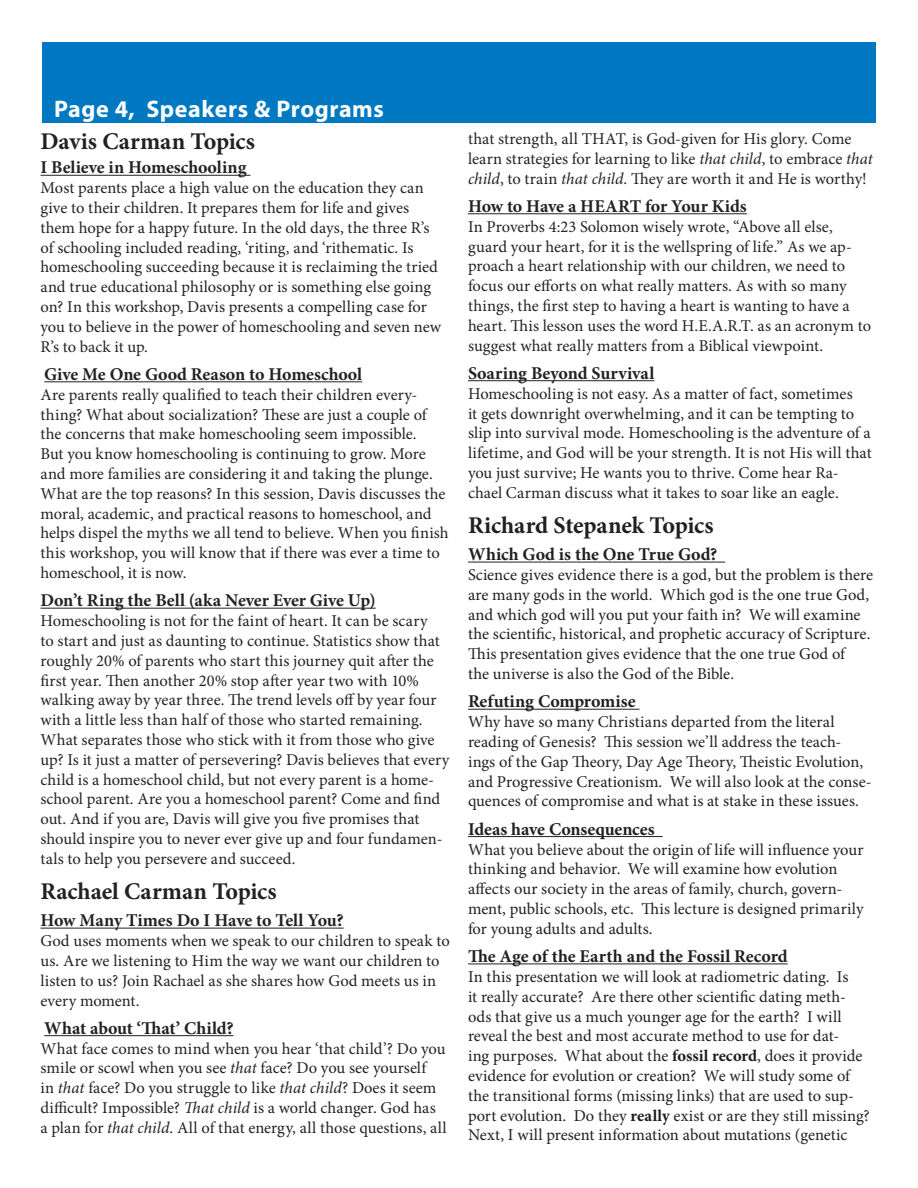
<style>
.page{position:relative;width:918px;height:1188px;background:#fff}
.page>*{position:absolute;margin:0;border:0;box-sizing:border-box;transform-origin:0 0}
.t1{font:700 24px "Minion Pro";letter-spacing:-.005em;color:#222}
.t2{font:700 24px "Myriad Pro";letter-spacing:.025em;color:#fff}
.t3{font:700 24px "Minion Pro";letter-spacing:-.01em;color:#231f20}
.t4{font:700 18px "Minion Pro";letter-spacing:-.005em;color:#222}
.t5{font:700 18px "Minion Pro";letter-spacing:-.005em;color:#231f20}
.t6{font:16.5px/19.8px "Minion Pro";color:#222}
.t7{font:16.5px/19.8px "Minion Pro";color:#231f20}
.s1{font-style:italic}
.s2{font-weight:700;color:#1c1c1c}
</style>
<div class="page">
<div style="left:42px;top:42px;width:834px;height:81px;background:#0079c2"></div>
<hr style="left:40px;top:175px;width:210px;height:1px;background:#222">
<hr style="left:44px;top:381px;width:318px;height:1px;background:#222">
<hr style="left:40px;top:608px;width:336px;height:1px;background:#222">
<hr style="left:40px;top:928px;width:304px;height:1px;background:#222">
<hr style="left:44px;top:1035px;width:190px;height:1px;background:#222">
<hr style="left:468px;top:213px;width:279px;height:1px;background:#222">
<hr style="left:468px;top:380px;width:186px;height:1px;background:#222">
<hr style="left:468px;top:562px;width:257px;height:1px;background:#231f20">
<hr style="left:468px;top:709px;width:172px;height:1px;background:#231f20">
<hr style="left:468px;top:836px;width:195px;height:1px;background:#231f20">
<hr style="left:468px;top:963px;width:320px;height:1px;background:#231f20">
<p class="t2" style="left:54px;top:93px;width:331px">Page 4, Speakers &amp; Programs</p>
<p class="t1" style="left:40px;top:125px;width:216px">Davis Carman Topics</p>
<p class="t4" style="left:40px;top:155px;width:208px">I Believe in Homeschooling</p>
<p class="t6" style="left:40px;top:178px;width:402px">Most parents place a high value on the education they can give to their children. It prepares them for life and gives them hope for a happy future. In the old days, the three R’s of schooling included reading, ‘riting, and ‘rithematic. Is homeschooling succeeding because it is reclaiming the tried and true educational philosophy or is something else going on? In this workshop, Davis presents a compelling case for you to believe in the power of homeschooling and seven new R’s to back it up.</p>
<p class="t4" style="left:44px;top:362px;width:319px">Give Me One Good Reason to Homeschool</p>
<p class="t6" style="left:40px;top:385px;width:410px">Are parents really qualified to teach their children every&shy;thing? What about socialization? These are just a couple of the concerns that make homeschooling seem impossible.<br>But you know homeschooling is continuing to grow. More and more families are considering it and taking the plunge.<br>What are the top reasons? In this session, Davis discusses the moral, academic, and practical reasons to homeschool, and helps dispel the myths we all tend to believe. When you finish this workshop, you will know that if there was ever a time to homeschool, it is now.</p>
<p class="t4" style="left:40px;top:588px;width:337px">Don’t Ring the Bell (aka Never Ever Give Up)</p>
<p class="t6" style="left:40px;top:611px;width:410px">Homeschooling is not for the faint of heart. It can be scary<br>to start and just as daunting to continue. Statistics show that roughly 20% of parents who start this journey quit after the first year. Then another 20% stop after year two with 10% walking away by year three. The trend levels off by year four with a little less than half of those who started remaining.<br>What separates those who stick with it from those who give up? Is it just a matter of persevering? Davis believes that every child is a homeschool child, but not every parent is a home&shy;school parent. Are you a homeschool parent? Come and find out. And if you are, Davis will give you five promises that should inspire you to never ever give up and four fundamen&shy;tals to help you persevere and succeed.</p>
<p class="t1" style="left:40px;top:875px;width:238px">Rachael Carman Topics</p>
<p class="t4" style="left:40px;top:908px;width:305px">How Many Times Do I Have to Tell You?</p>
<p class="t6" style="left:40px;top:931px;width:411px">God uses moments when we speak to our children to speak to us. Are we listening to Him the way we want our children to listen to us? Join Rachael as she shares how God meets us in every moment.</p>
<p class="t4" style="left:44px;top:1015px;width:191px">What about ‘That’ Child?</p>
<p class="t6" style="left:40px;top:1039px;width:408px">What face comes to mind when you hear ‘that child’? Do you smile or scowl when you see <span class="s1">that</span> face? Do you see yourself<br>in <span class="s1">that</span> face? Do you struggle to like <span class="s1">that child</span>? Does it seem difficult? Impossible? <span class="s1">That child</span> is a world changer. God has a plan for <span class="s1">that child</span>. All of that energy, all those questions, all</p>
<p class="t6" style="left:468px;top:129px;width:406px">that strength, all THAT, is God-given for His glory. Come learn strategies for learning to like <span class="s1">that child</span>, to embrace <span class="s1">that child</span>, to train <span class="s1">that child</span>. They are worth it and He is worthy!</p>
<p class="t4" style="left:468px;top:194px;width:280px">How to Have a HEART for Your Kids</p>
<p class="t6" style="left:468px;top:217px;width:405px">In Proverbs 4:23 Solomon wisely wrote, “Above all else, guard your heart, for it is the wellspring of life.” As we ap&shy;proach a heart relationship with our children, we need to focus our efforts on what really matters. As with so many things, the first step to having a heart is wanting to have a heart. This lesson uses the word H.E.A.R.T. as an acronym to suggest what really matters from a Biblical viewpoint.</p>
<p class="t4" style="left:468px;top:360px;width:188px">Soaring Beyond Survival</p>
<p class="t6" style="left:468px;top:384px;width:405px">Homeschooling is not easy. As a matter of fact, sometimes<br>it gets downright overwhelming, and it can be tempting to slip into survival mode. Homeschooling is the adventure of a lifetime, and God will be your strength. It is not His will that you just survive; He wants you to thrive. Come hear Ra&shy;chael Carman discuss what it takes to soar like an eagle.</p>
<p class="t3" style="left:468px;top:509px;width:247px">Richard Stepanek Topics</p>
<p class="t5" style="left:468px;top:542px;width:251px">Which God is the One True God?</p>
<p class="t7" style="left:468px;top:565px;width:407px">Science gives evidence there is a god, but the problem is there are many gods in the world. Which god is the one true God, and which god will you put your faith in? We will examine the scientific, historical, and prophetic accuracy of Scripture.<br>This presentation gives evidence that the one true God of<br>the universe is also the God of the Bible.</p>
<p class="t5" style="left:468px;top:689px;width:169px">Refuting Compromise</p>
<p class="t7" style="left:468px;top:712px;width:405px">Why have so many Christians departed from the literal reading of Genesis? This session we’ll address the teach&shy;ings of the Gap Theory, Day Age Theory, Theistic Evolution, and Progressive Creationism. We will also look at the conse&shy;quences of compromise and what is at stake in these issues.</p>
<p class="t5" style="left:468px;top:816px;width:188px">Ideas have Consequences</p>
<p class="t7" style="left:468px;top:839px;width:397px">What you believe about the origin of life will influence your thinking and behavior. We will examine how evolution affects our society in the areas of family, church, govern&shy;ment, public schools, etc. This lecture is designed primarily for young adults and adults.</p>
<p class="t5" style="left:468px;top:944px;width:321px">The Age of the Earth and the Fossil Record</p>
<p class="t7" style="left:468px;top:967px;width:403px">In this presentation we will look at radiometric dating. Is<br>it really accurate? Are there other scientific dating meth&shy;ods that give us a much younger age for the earth? I will reveal the best and most accurate method to use for dat-<br>ing purposes. What about the <span class="s2">fossil record</span>, does it provide evidence for evolution or creation? We will study some of the transitional forms (missing links) that are used to sup&shy;port evolution. Do they <span class="s2">really</span> exist or are they still missing?<br>Next, I will present information about mutations (genetic</p>
</div>
